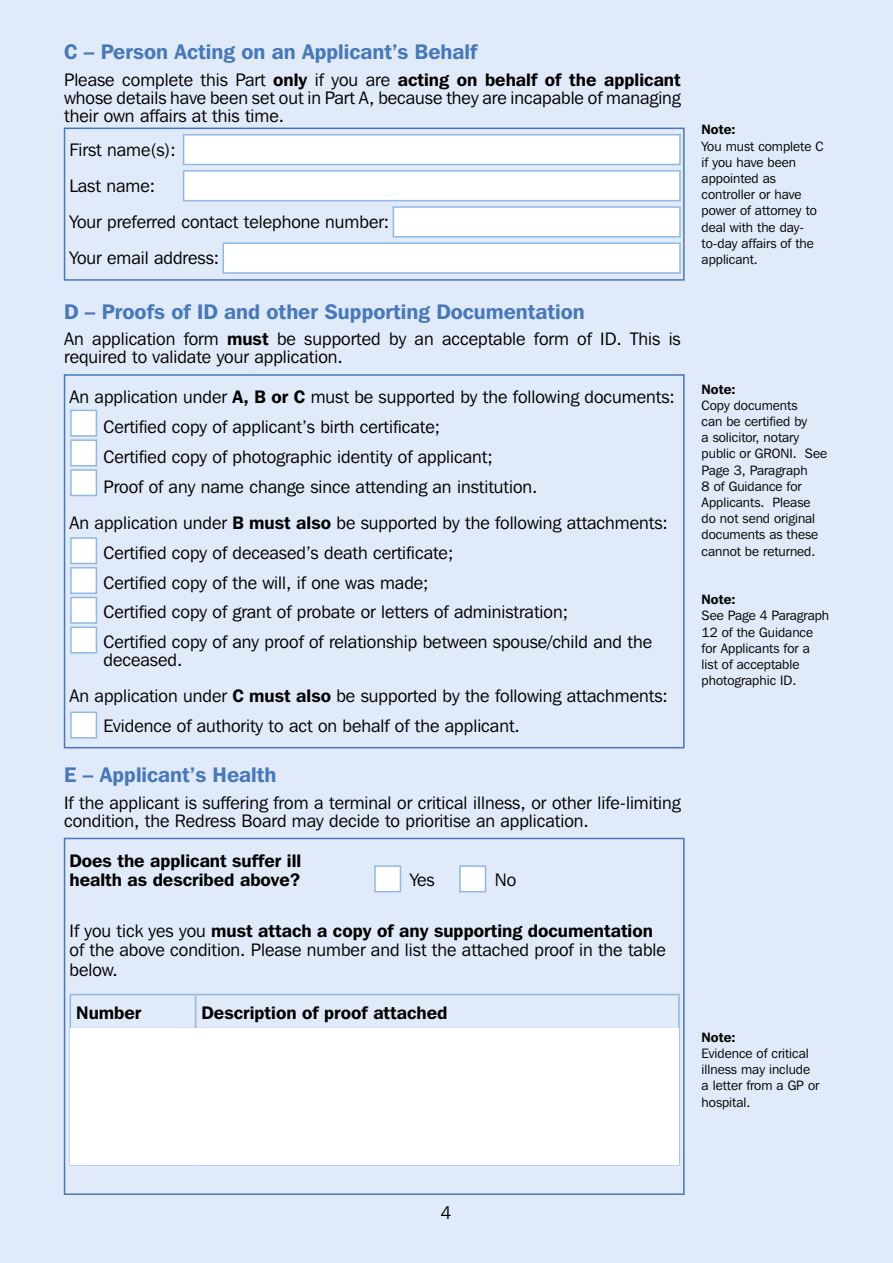
<style>
.page{position:relative;width:893px;height:1263px;background:#e0eaf8}
.page>*{position:absolute;margin:0;border:0;box-sizing:border-box;transform-origin:0 0}
.t1{font:600 21px "Franklin Gothic IT Cby BT";color:#4578bc}
.t2{font:18px/29.8px "Franklin Gothic IT Cby BT";color:#000}
.t3{font:600 18px/19.5px "Franklin Gothic IT Cby BT";color:#000}
.t4{font:13.5px/16.2px "Franklin Gothic IT Cby BT";color:#000}
.t5{font:600 13.5px "Franklin Gothic IT Cby BT";color:#000}
.s1{font-weight:600}
</style>
<div class="page">
<div style="left:459px;top:865px;width:27px;height:27px;background:#fff;border:2px solid #91b8e3"></div>
<div style="left:374px;top:865px;width:27px;height:27px;background:#fff;border:2px solid #91b8e3"></div>
<div style="left:64px;top:838px;width:621px;height:357px;border:2px solid #4578bc"></div>
<hr style="left:196px;top:1164px;width:484px;height:1px;background:#91b8e3">
<hr style="left:678px;top:1131px;width:2px;height:33px;background:#91b8e3">
<hr style="left:196px;top:1130px;width:484px;height:1px;background:#91b8e3">
<hr style="left:678px;top:1097px;width:2px;height:33px;background:#91b8e3">
<hr style="left:196px;top:1096px;width:484px;height:1px;background:#91b8e3">
<hr style="left:678px;top:1063px;width:2px;height:33px;background:#91b8e3">
<hr style="left:196px;top:1062px;width:484px;height:1px;background:#91b8e3">
<hr style="left:678px;top:1029px;width:2px;height:33px;background:#91b8e3">
<hr style="left:196px;top:1028px;width:484px;height:1px;background:#91b8e3">
<hr style="left:678px;top:995px;width:2px;height:33px;background:#91b8e3">
<hr style="left:195px;top:995px;width:1px;height:33px;background:#91b8e3">
<hr style="left:70px;top:995px;width:1px;height:33px;background:#91b8e3">
<div style="left:70px;top:711px;width:27px;height:28px;background:#fff;border:2px solid #91b8e3"></div>
<div style="left:70px;top:626px;width:27px;height:27px;background:#fff;border:2px solid #91b8e3"></div>
<div style="left:70px;top:597px;width:27px;height:27px;background:#fff;border:2px solid #91b8e3"></div>
<div style="left:70px;top:469px;width:27px;height:27px;background:#fff;border:2px solid #91b8e3"></div>
<div style="left:70px;top:567px;width:27px;height:27px;background:#fff;border:2px solid #91b8e3"></div>
<div style="left:70px;top:439px;width:27px;height:27px;background:#fff;border:2px solid #91b8e3"></div>
<div style="left:70px;top:537px;width:27px;height:27px;background:#fff;border:2px solid #91b8e3"></div>
<div style="left:70px;top:410px;width:27px;height:27px;background:#fff;border:2px solid #91b8e3"></div>
<div style="left:64px;top:374px;width:621px;height:374px;border:2px solid #4578bc"></div>
<div style="left:70px;top:1028px;width:126px;height:34px;background:#fff"></div>
<div style="left:196px;top:1028px;width:483px;height:34px;background:#fff"></div>
<div style="left:70px;top:1062px;width:126px;height:35px;background:#fff"></div>
<div style="left:196px;top:1062px;width:483px;height:35px;background:#fff"></div>
<div style="left:70px;top:1097px;width:126px;height:34px;background:#fff"></div>
<div style="left:196px;top:1097px;width:483px;height:34px;background:#fff"></div>
<div style="left:70px;top:1131px;width:126px;height:34px;background:#fff"></div>
<div style="left:196px;top:1131px;width:483px;height:34px;background:#fff"></div>
<div style="left:64px;top:128px;width:621px;height:153px;border:2px solid #4578bc"></div>
<div style="left:183px;top:134px;width:498px;height:31px;background:#fff;border:2px solid #91b8e3"></div>
<div style="left:183px;top:170px;width:498px;height:31px;background:#fff;border:2px solid #91b8e3"></div>
<div style="left:393px;top:206px;width:288px;height:32px;background:#fff;border:2px solid #91b8e3"></div>
<div style="left:223px;top:242px;width:458px;height:32px;background:#fff;border:2px solid #91b8e3"></div>
<hr style="left:70px;top:994px;width:126px;height:1px;background:#91b8e3">
<hr style="left:196px;top:994px;width:484px;height:1px;background:#91b8e3">
<p class="t1" style="left:64px;top:39px;width:415px">C – Person Acting on an Applicant’s Behalf</p>
<p class="t2" style="left:64px;top:70px;width:618px;line-height:18px;text-align:justify">Please complete this Part <span class="s1">only</span> if you are <span class="s1">acting on behalf of the applicant </span>whose details have been set out in Part A, because they are incapable of managing their own affairs at this time.</p>
<p class="t2" style="left:70px;top:131px;width:321px;line-height:36px">First name(s):<br>Last name:<br>Your preferred contact telephone number:<br>Your email address:</p>
<p class="t1" style="left:64px;top:298px;width:522px">D – Proofs of ID and other Supporting Documentation</p>
<p class="t2" style="left:64px;top:330px;width:618px;line-height:18px">An application form <span class="s1">must</span> be supported by an acceptable form of ID. This is required to validate your application.</p>
<p class="t2" style="left:104px;top:381px;width:573px;text-indent:-34px">An application under <span class="s1">A, B or C</span> must be supported by the following documents:<br>Certifed copy of applicant’s birth certifcate;<br>Certifed copy of photographic identity of applicant;<br>Proof of any name change since attending an institution.</p>
<p class="t2" style="left:104px;top:507px;width:566px;text-indent:-34px">An application under <span class="s1">B must also</span> be supported by the following attachments:<br>Certifed copy of deceased’s death certifcate;<br>Certifed copy of the will, if one was made;<br>Certifed copy of grant of probate or letters of administration;<br>Certifed copy of any proof of relationship between spouse/child and the</p>
<p class="t2" style="left:104px;top:645px;width:80px">deceased.</p>
<p class="t2" style="left:104px;top:681px;width:566px;text-indent:-34px">An application under <span class="s1">C must also</span> be supported by the following attachments:<br>Evidence of authority to act on behalf of the applicant.</p>
<p class="t1" style="left:64px;top:762px;width:214px">E – Applicant’s Health</p>
<p class="t2" style="left:64px;top:793px;width:618px;line-height:18px">If the applicant is suffering from a terminal or critical illness, or other life-limiting condition, the Redress Board may decide to prioritise an application.</p>
<p class="t3" style="left:70px;top:850px;width:233px">Does the applicant suffer ill health as described above?</p>
<p class="t2" style="left:410px;top:864px;width:27px">Yes</p>
<p class="t2" style="left:495px;top:864px;width:23px">No</p>
<p class="t2" style="left:70px;top:920px;width:598px;line-height:19.5px">If you tick yes you <span class="s1">must attach a copy of any supporting documentation </span>of the above condition. Please number and list the attached proof in the table below.</p>
<p class="t3" style="left:76px;top:1002px;width:67px">Number</p>
<p class="t3" style="left:202px;top:1002px;width:247px">Description of proof attached</p>
<p class="t5" style="left:702px;top:121px;width:35px">Note:</p>
<p class="t4" style="left:702px;top:138px;width:124px">You must complete C if you have been appointed as controller or have power of attorney to deal with the day&shy;to-day affairs of the applicant.</p>
<p class="t5" style="left:702px;top:380px;width:35px">Note:</p>
<p class="t4" style="left:702px;top:397px;width:127px">Copy documents<br>can be certifed by<br>a solicitor, notary public or GRONI. See<br>Page 3, Paragraph<br>8 of Guidance for<br>Applicants. Please do not send original documents as these cannot be returned.</p>
<p class="t5" style="left:702px;top:591px;width:35px">Note:</p>
<p class="t4" style="left:702px;top:607px;width:129px">See Page 4 Paragraph<br>12 of the Guidance for Applicants for a list of acceptable photographic ID.</p>
<p class="t5" style="left:702px;top:1028px;width:35px">Note:</p>
<p class="t4" style="left:702px;top:1045px;width:119px">Evidence of critical illness may include a letter from a GP or hospital.</p>
<p class="t2" style="left:440px;top:1198px;width:12px">4</p>
</div>
